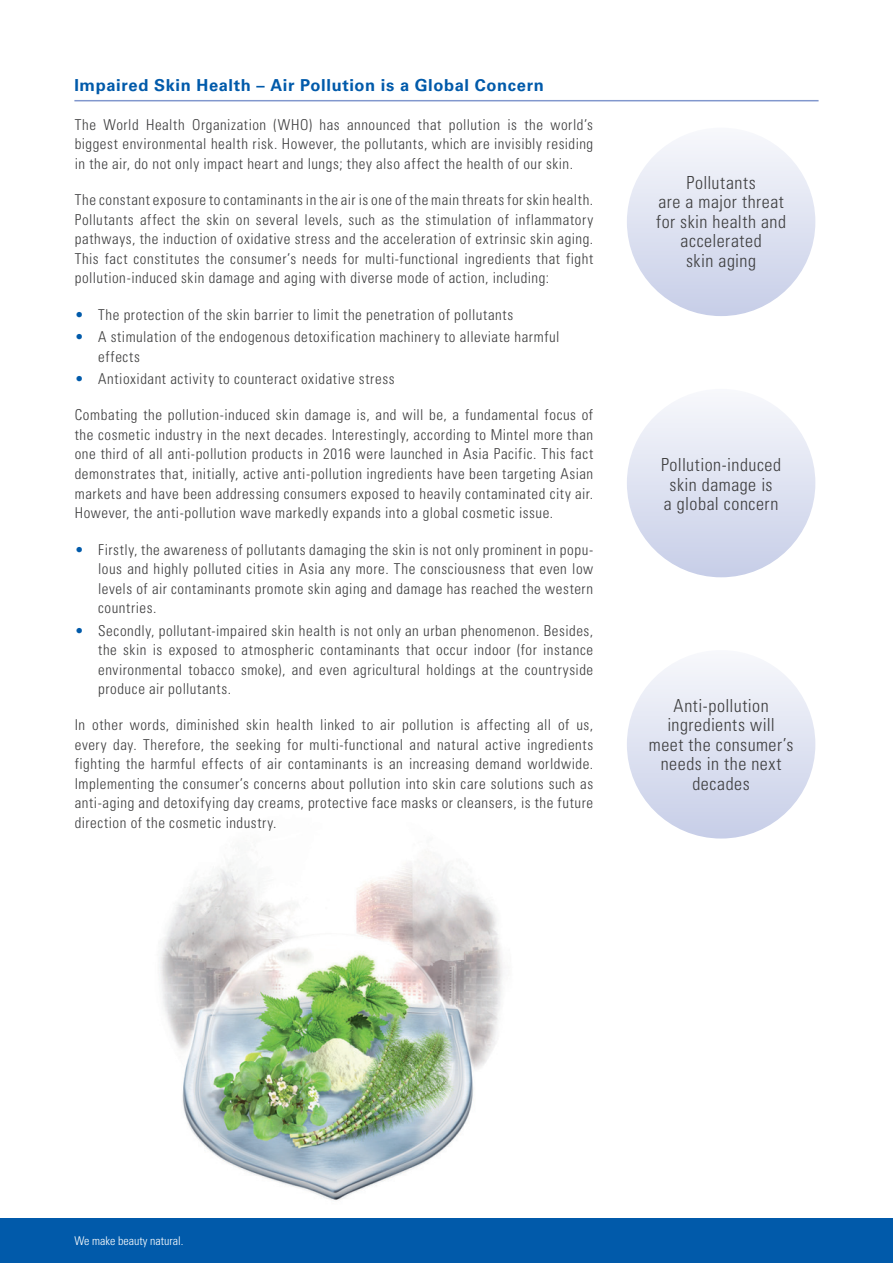
<style>
.page{position:relative;width:893px;height:1263px;background:#fff}
.page>*{position:absolute;margin:0;border:0;box-sizing:border-box;transform-origin:0 0}
.t1{font:300 condensed 18px/19.5px "Univers LT Std";letter-spacing:.03em;color:#3e3e3f;text-align:center}
.t2{font:700 16.5px "Univers LT Std";letter-spacing:.04em;color:#015aaa}
.t3{font:300 condensed 15px/19.5px "Univers LT Std";letter-spacing:.035em;color:#3e3e3f;text-align:justify}
.t4{font:300 condensed 12px "Univers LT Std";color:#fff}
.s1{color:#015aaa}
</style>
<div class="page">
<div style="left:0;top:1218px;width:893px;height:45px;background:#015aaa"></div>
<img style="left:159px;top:851px;width:345px;height:349px">
<hr style="left:74px;top:100px;width:745px;height:1px;background:#8197cd">
<div style="left:628px;top:128px;width:187px;height:187px;background:linear-gradient(to bottom,#f7f8fc,#c7cee8);border-radius:50%"></div>
<div style="left:628px;top:390px;width:187px;height:187px;background:linear-gradient(to bottom,#f7f8fb,#c7cee8);border-radius:50%"></div>
<div style="left:628px;top:651px;width:187px;height:187px;background:linear-gradient(to bottom,#f7f8fc,#c7cee8);border-radius:50%"></div>
<p class="t2" style="left:74px;top:76px;width:471px">Impaired Skin Health – Air Pollution is a Global Concern</p>
<p class="t3" style="left:75px;top:115px;width:520px">The World Health Organization (WHO) has announced that pollution is the world’s biggest environmental health risk. However, the pollutants, which are invisibly residing in the air, do not only impact heart and lungs; they also affect the health of our skin.</p>
<p class="t3" style="left:75px;top:190px;width:520px">The constant exposure to contaminants in the air is one of the main threats for skin health.<br>Pollutants affect the skin on several levels, such as the stimulation of inflammatory pathways, the induction of oxidative stress and the acceleration of extrinsic skin aging.<br>This fact constitutes the consumer’s needs for multi-functional ingredients that fight pollution-induced skin damage and aging with diverse mode of action, including:</p>
<p class="t3" style="left:75px;top:305px;width:440px"><span class="s1">•</span> The protection of the skin barrier to limit the penetration of pollutants</p>
<p class="t3" style="left:98px;top:327px;width:463px;text-indent:-23px"><span class="s1">•</span> A stimulation of the endogenous detoxification machinery to alleviate harmful effects</p>
<p class="t3" style="left:75px;top:369px;width:321px"><span class="s1">•</span> Antioxidant activity to counteract oxidative stress</p>
<p class="t3" style="left:75px;top:405px;width:520px">Combating the pollution-induced skin damage is, and will be, a fundamental focus of the cosmetic industry in the next decades. Interestingly, according to Mintel more than one third of all anti-pollution products in 2016 were launched in Asia Pacific. This fact demonstrates that, initially, active anti-pollution ingredients have been targeting Asian markets and have been addressing consumers exposed to heavily contaminated city air.<br>However, the anti-pollution wave markedly expands into a global cosmetic issue.</p>
<p class="t3" style="left:98px;top:539px;width:497px;text-indent:-23px"><span class="s1">•</span> Firstly, the awareness of pollutants damaging the skin is not only prominent in popu&shy;lous and highly polluted cities in Asia any more. The consciousness that even low levels of air contaminants promote skin aging and damage has reached the western countries.</p>
<p class="t3" style="left:98px;top:620px;width:497px;text-indent:-23px"><span class="s1">•</span> Secondly, pollutant-impaired skin health is not only an urban phenomenon. Besides, the skin is exposed to atmospheric contaminants that occur indoor (for instance environmental tobacco smoke), and even agricultural holdings at the countryside produce air pollutants.</p>
<p class="t3" style="left:75px;top:715px;width:520px">In other words, diminished skin health linked to air pollution is affecting all of us, every day. Therefore, the seeking for multi-functional and natural active ingredients fighting the harmful effects of air contaminants is an increasing demand worldwide.<br>Implementing the consumer’s concerns about pollution into skin care solutions such as anti-aging and detoxifying day creams, protective face masks or cleansers, is the future direction of the cosmetic industry.</p>
<p class="t1" style="left:656px;top:173px;width:131px">Pollutants<br>are a major threat for skin health and accelerated<br>skin aging</p>
<p class="t1" style="left:661px;top:455px;width:122px">Pollution-induced skin damage is<br>a global concern</p>
<p class="t1" style="left:649px;top:696px;width:146px">Anti-pollution ingredients will meet the consumer’s needs in the next decades</p>
<p class="t4" style="left:74px;top:1233px;width:111px">We make beauty natural.</p>
</div>
